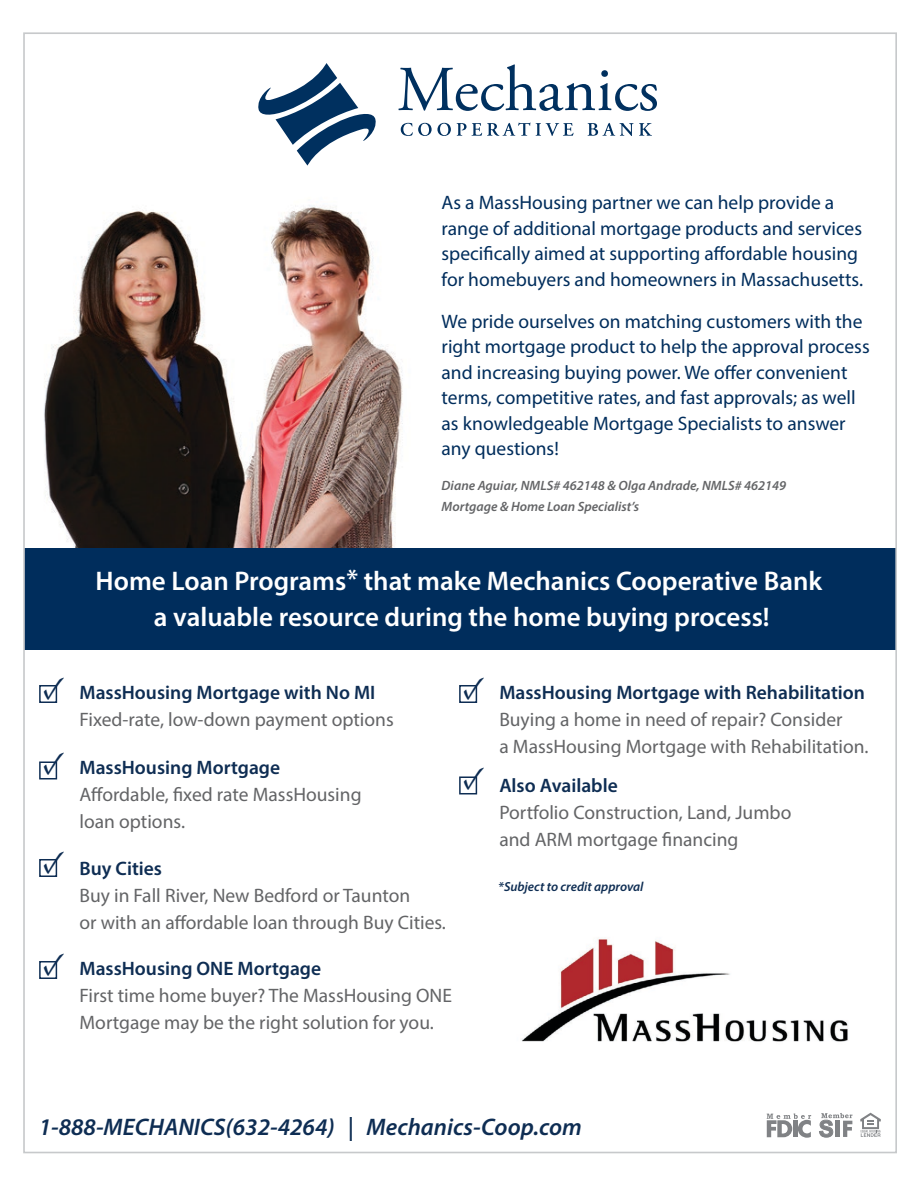
<style>
.page{position:relative;width:918px;height:1188px;background:#fff}
.page>*{position:absolute;margin:0;border:0;box-sizing:border-box;transform-origin:0 0}
.t1{font:33px "Minion Pro";color:#0e2d53}
.t2{font:600 27px/36px "Myriad Pro";color:#fff;text-align:center}
.t3{font:italic 600 24px "Myriad Pro";color:#0e2d53}
.t4{font:700 22.8px "Arial";color:#808285}
.t5{font:19.5px/25.5px "Myriad Pro";color:#002d5c}
.t6{font:19.5px/27px "Myriad Pro";color:#636466}
.t7{font:600 19.5px "Myriad Pro";color:#0e2d53}
.t8{font:italic 600 13.5px "Myriad Pro";color:#636466}
.t9{font:italic 600 13.05px "Myriad Pro";color:#0e2d53}
.s1{font-weight:600;color:#0e2d53}
</style>
<div class="page">
<img style="left:26px;top:205px;width:432px;height:344px">
<div style="left:24px;top:549px;width:872px;height:101px;background:#002d5c"></div>
<div style="left:459px;top:776px;width:18px;height:18px;border:1px solid #0e2d53"></div>
<div style="left:459px;top:685px;width:18px;height:18px;border:1px solid #0e2d53"></div>
<div style="left:39px;top:761px;width:18px;height:18px;border:1px solid #0e2d53"></div>
<div style="left:39px;top:685px;width:18px;height:18px;border:1px solid #0e2d53"></div>
<div style="left:39px;top:859px;width:18px;height:18px;border:1px solid #0e2d53"></div>
<img style="left:521px;top:939px;width:327px;height:103px">
<div style="left:39px;top:961px;width:18px;height:18px;border:1px solid #0e2d53"></div>
<svg style="left:860px;top:1113px;width:21px;height:24px"></svg>
<svg style="left:767px;top:1113px;width:44px;height:25px"></svg>
<svg style="left:819px;top:1113px;width:34px;height:24px"></svg>
<svg style="left:258px;top:63px;width:118px;height:103px"></svg>
<svg style="left:398px;top:64px;width:259px;height:47px"></svg>
<svg style="left:401px;top:123px;width:50px;height:13px"></svg>
<svg style="left:457px;top:123px;width:73px;height:13px"></svg>
<svg style="left:536px;top:123px;width:38px;height:13px"></svg>
<svg style="left:588px;top:123px;width:64px;height:13px"></svg>
<p class="t5" style="left:442px;top:189px;width:423px">As a MassHousing partner we can help provide a range of additional mortgage products and services specifically aimed at supporting affordable housing for homebuyers and homeowners in Massachusetts.</p>
<p class="t5" style="left:442px;top:308px;width:430px">We pride ourselves on matching customers with the right mortgage product to help the approval process and increasing buying power. We offer convenient terms, competitive rates, and fast approvals; as well as knowledgeable Mortgage Specialists to answer any questions!</p>
<p class="t8" style="left:442px;top:477px;width:346px">Diane Aguiar, NMLS# 462148 &amp; Olga Andrade, NMLS# 462149</p>
<p class="t8" style="left:442px;top:498px;width:199px">Mortgage &amp; Home Loan Specialist’s</p>
<p class="t2" style="left:96px;top:562px;width:728px">Home Loan Programs* that make Mechanics Cooperative Bank a valuable resource during the home buying process!</p>
<p class="t1" style="left:43px;top:666px;width:24px">✓</p>
<p class="t1" style="left:43px;top:741px;width:24px">✓</p>
<p class="t1" style="left:43px;top:840px;width:24px">✓</p>
<p class="t1" style="left:43px;top:942px;width:24px">✓</p>
<p class="t7" style="left:80px;top:680px;width:297px">MassHousing Mortgage with No MI</p>
<p class="t6" style="left:80px;top:706px;width:316px">Fixed-rate, low-down payment options</p>
<p class="t7" style="left:80px;top:755px;width:202px">MassHousing Mortgage</p>
<p class="t6" style="left:80px;top:781px;width:284px">Affordable, fixed rate MassHousing loan options.</p>
<p class="t6" style="left:80px;top:854px;width:368px"><span class="s1">Buy Cities<br></span>Buy in Fall River, New Bedford or Taunton<br>or with an affordable loan through Buy Cities.</p>
<p class="t6" style="left:80px;top:955px;width:374px"><span class="s1">MassHousing ONE Mortgage<br></span>First time home buyer? The MassHousing ONE<br>Mortgage may be the right solution for you.</p>
<p class="t1" style="left:463px;top:666px;width:24px">✓</p>
<p class="t1" style="left:463px;top:756px;width:24px">✓</p>
<p class="t7" style="left:499px;top:680px;width:367px">MassHousing Mortgage with Rehabilitation</p>
<p class="t6" style="left:499px;top:706px;width:371px">Buying a home in need of repair? Consider<br>a MassHousing Mortgage with Rehabilitation.</p>
<p class="t7" style="left:499px;top:773px;width:120px">Also Available</p>
<p class="t6" style="left:499px;top:799px;width:294px">Portfolio Construction, Land, Jumbo and ARM mortgage financing</p>
<p class="t9" style="left:498px;top:879px;width:147px">*Subject to credit approval</p>
<p class="t3" style="left:39px;top:1112px;width:545px">1-888-MECHANICS(632-4264) | Mechanics-Coop.com</p>
<p class="t4" style="left:819px;top:1114px;width:17px">S</p>
</div>
